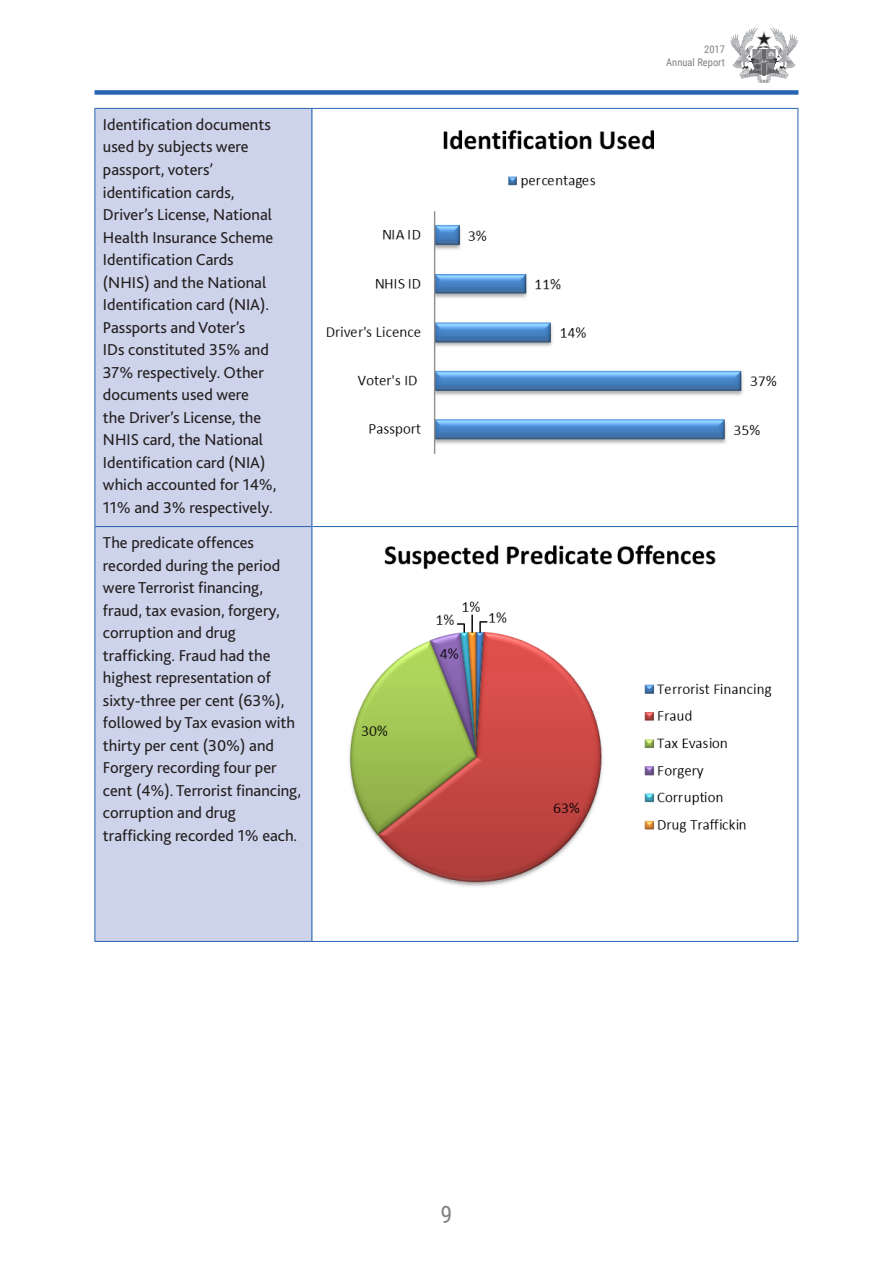
<style>
.page{position:relative;width:893px;height:1263px;background:#fff}
.page>*{position:absolute;margin:0;border:0;box-sizing:border-box;transform-origin:0 0}
.t1{font:24px "Roboto Condensed";color:#808285}
.t2{font:16.5px/22.5px "Bliss 2";color:#231f20}
.t3{font:10.5px/12.6px "Roboto Condensed";color:#808285;text-align:right}
</style>
<div class="page">
<div style="left:94px;top:90px;width:704px;height:5px;background:#2865b1"></div>
<img style="left:731px;top:27px;width:66px;height:56px">
<div style="left:95px;top:109px;width:216px;height:832px;background:#cdd3ea"></div>
<hr style="left:94px;top:108px;width:218px;height:1px;background:#2865b1">
<hr style="left:94px;top:109px;width:1px;height:417px;background:#2865b1">
<hr style="left:312px;top:108px;width:486px;height:1px;background:#2865b1">
<hr style="left:797px;top:109px;width:1px;height:417px;background:#2865b1">
<hr style="left:94px;top:526px;width:217px;height:1px;background:#2865b1">
<hr style="left:94px;top:527px;width:1px;height:414px;background:#2865b1">
<hr style="left:312px;top:526px;width:486px;height:1px;background:#2865b1">
<hr style="left:797px;top:527px;width:1px;height:414px;background:#2865b1">
<hr style="left:94px;top:941px;width:218px;height:1px;background:#2865b1">
<hr style="left:312px;top:941px;width:486px;height:1px;background:#2865b1">
<hr style="left:311px;top:109px;width:1px;height:418px;background:#2865b1">
<hr style="left:311px;top:527px;width:1px;height:414px;background:#2865b1">
<img style="left:326px;top:129px;width:451px;height:325px">
<img style="left:349px;top:545px;width:423px;height:342px">
<p class="t2" style="left:103px;top:113px;width:175px">Identification documents used by subjects were passport, voters’ identification cards,<br>Driver’s License, National<br>Health Insurance Scheme<br>Identification Cards (NHIS) and the National<br>Identification card (NIA).<br>Passports and Voter’s<br>IDs constituted 35% and<br>37% respectively. Other documents used were<br>the Driver’s License, the<br>NHIS card, the National<br>Identification card (NIA) which accounted for 14%,<br>11% and 3% respectively.</p>
<p class="t2" style="left:103px;top:531px;width:200px">The predicate offences recorded during the period were Terrorist financing, fraud, tax evasion, forgery, corruption and drug trafficking. Fraud had the highest representation of sixty-three per cent (63%), followed by Tax evasion with thirty per cent (30%) and<br>Forgery recording four per cent (4%). Terrorist financing, corruption and drug trafficking recorded 1% each.</p>
<h1 class="t1" style="left:441px;top:1198px;width:13px">9</h1>
<p class="t3" style="left:666px;top:43px;width:60px">2017<br>Annual Report</p>
</div>
